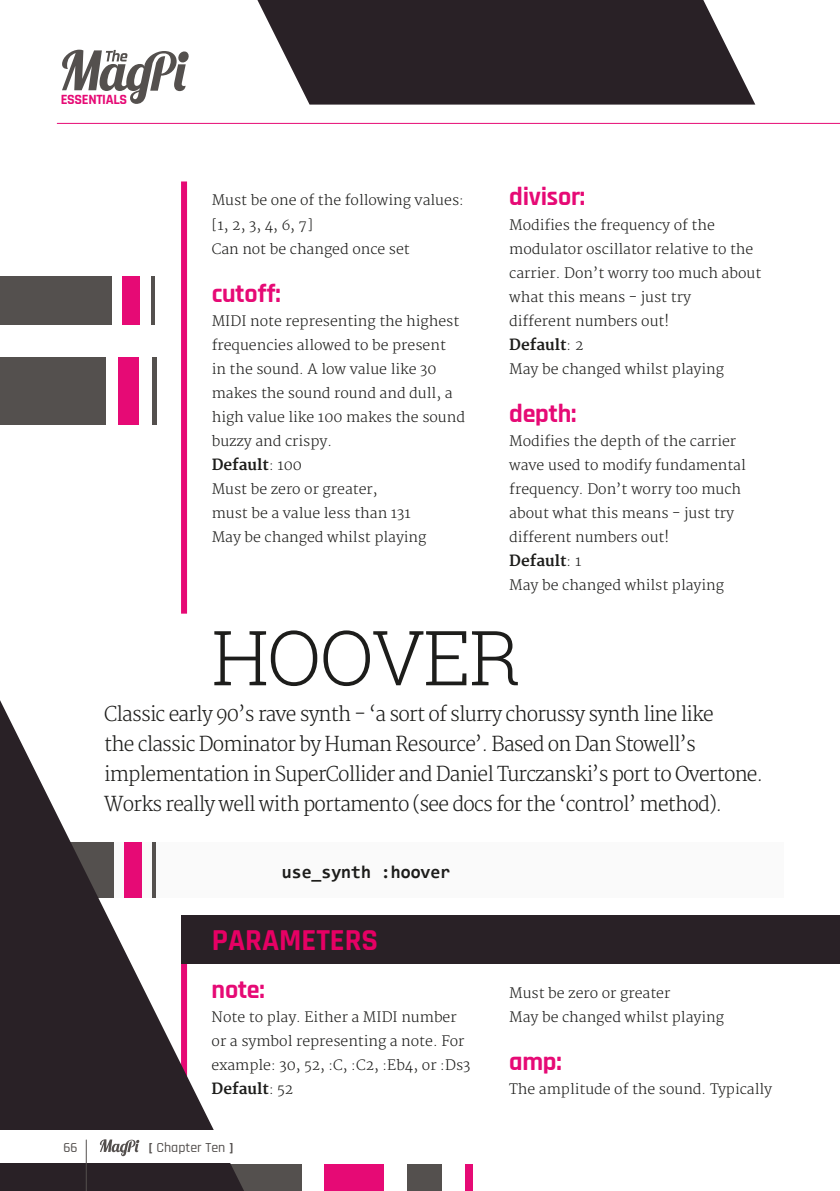
<style>
.page{position:relative;width:840px;height:1191px;background:#fff}
.page>*{position:absolute;margin:0;border:0;box-sizing:border-box;transform-origin:0 0}
.t1{font:300 76px "Roboto Slab";letter-spacing:-.025em;color:#1d1d1b}
.t2{font:700 30.8px "Rajdhani";color:#e60064}
.t3{font:700 26px "Rajdhani";letter-spacing:-.01em;color:#e60a75}
.t4{font:300 20px/30px "Merriweather";letter-spacing:-.04em;color:#1d1d1b;scale:.95 1}
.t5{font:700 18px "Consolas";color:#1d1d1b}
.t6{font:700 15px "Merriweather";color:#1d1d1b}
.t7{font:700 14.2px "Rajdhani";letter-spacing:-.025em;color:#e60a75}
.t8{font:300 14px/24px "Merriweather";color:#1d1d1b}
.t9{font:500 14px "Rajdhani";color:#54504e}
.s1{font-weight:300;font-size:14px}
.s2{font-weight:700}
</style>
<div class="page">
<hr style="left:57px;top:123px;width:782px;height:1px;background:#e60a75">
<svg style="left:62px;top:50px;width:127px;height:54px"></svg>
<div style="left:0;top:842px;width:782px;height:56px;background:#fafafa"></div>
<div style="left:325px;top:1164px;width:59px;height:27px;background:#e60a75"></div>
<div style="left:407px;top:1164px;width:35px;height:27px;background:#54504e"></div>
<div style="left:465px;top:1164px;width:7px;height:27px;background:#e60a75"></div>
<div style="left:0;top:1164px;width:301px;height:27px;background:#54504e"></div>
<svg style="left:0;top:700px;width:244px;height:491px"></svg>
<div style="left:0;top:1130px;width:261px;height:32px;background:#fff"></div>
<svg style="left:257px;top:0;width:497px;height:105px;background:#3f383d"></svg>
<div style="left:0;top:277px;width:112px;height:48px;background:#54504e"></div>
<div style="left:123px;top:277px;width:17px;height:48px;background:#e60a75"></div>
<hr style="left:151px;top:277px;width:4px;height:48px;background:#54504e">
<div style="left:118px;top:357px;width:20px;height:67px;background:#e60a75"></div>
<hr style="left:152px;top:357px;width:4px;height:67px;background:#54504e">
<div style="left:0;top:357px;width:105px;height:67px;background:#54504e"></div>
<hr style="left:86px;top:1140px;width:1px;height:51px;background:#54504e">
<svg style="left:100px;top:1139px;width:39px;height:17px"></svg>
<div style="left:181px;top:915px;width:658px;height:48px;background:#292126"></div>
<div style="left:181px;top:181px;width:6px;height:432px;background:#e60a75"></div>
<p class="t7" style="left:61px;top:91px;width:68px">ESSENTIALS</p>
<h3 class="t3" style="left:509px;top:181px;width:77px">divisor:</h3>
<p class="t8" style="left:509px;top:213px;width:253px">Modifies the frequency of the modulator oscillator relative to the carrier. Don’t worry too much about what this means - just try<br>different numbers out!</p>
<p class="t6" style="left:509px;top:335px;width:76px">Default<span class="s1">: 2</span></p>
<p class="t8" style="left:509px;top:357px;width:216px">May be changed whilst playing</p>
<h3 class="t3" style="left:509px;top:397px;width:68px">depth:</h3>
<p class="t8" style="left:509px;top:429px;width:238px">Modifies the depth of the carrier wave used to modify fundamental frequency. Don’t worry too much about what this means - just try different numbers out!</p>
<p class="t6" style="left:509px;top:551px;width:74px">Default<span class="s1">: 1</span></p>
<p class="t8" style="left:509px;top:573px;width:216px">May be changed whilst playing</p>
<h1 class="t1" style="left:211px;top:605px;width:310px">HOOVER</h1>
<p class="t8" style="left:211px;top:189px;width:254px">Must be one of the following values: [1, 2, 3, 4, 6, 7]<br>Can not be changed once set</p>
<h3 class="t3" style="left:211px;top:277px;width:70px">cutoff:</h3>
<p class="t8" style="left:211px;top:309px;width:255px">MIDI note representing the highest frequencies allowed to be present<br>in the sound. A low value like 30 makes the sound round and dull, a high value like 100 makes the sound buzzy and crispy.</p>
<p class="t6" style="left:211px;top:455px;width:92px">Default<span class="s1">: 100</span></p>
<p class="t8" style="left:211px;top:477px;width:216px">Must be zero or greater,<br>must be a value less than 131<br>May be changed whilst playing</p>
<p class="t4" style="left:104px;top:699px;width:695px">Classic early 90’s rave synth - ‘a sort of slurry chorussy synth line like<br>the classic Dominator by Human Resource’. Based on Dan Stowell’s implementation in SuperCollider and Daniel Turczanski’s port to Overtone.<br>Works really well with portamento (see docs for the ‘control’ method).</p>
<p class="t9" style="left:63px;top:1139px;width:16px">66</p>
<p class="t5" style="left:282px;top:864px;width:170px">use_synth :hoover</p>
<h2 class="t2" style="left:211px;top:921px;width:168px">PARAMETERS</h2>
<h3 class="t3" style="left:211px;top:973px;width:55px">note:</h3>
<p class="t8" style="left:211px;top:1005px;width:260px">Note to play. Either a MIDI number or a symbol representing a note. For example: 30, 52, :C, :C2, :Eb4, or :Ds3</p>
<p class="t6" style="left:211px;top:1079px;width:83px">Default<span class="s1">: 52</span></p>
<p class="t9" style="left:148px;top:1138px;width:87px"><span class="s2">[</span> Chapter Ten <span class="s2">]</span></p>
<p class="t9" style="left:205px;top:1138px;width:31px">One <span class="s2">]</span></p>
<p class="t8" style="left:509px;top:981px;width:216px">Must be zero or greater<br>May be changed whilst playing</p>
<h3 class="t3" style="left:509px;top:1045px;width:54px">amp:</h3>
<p class="t8" style="left:509px;top:1077px;width:264px">The amplitude of the sound. Typically</p>
</div>
